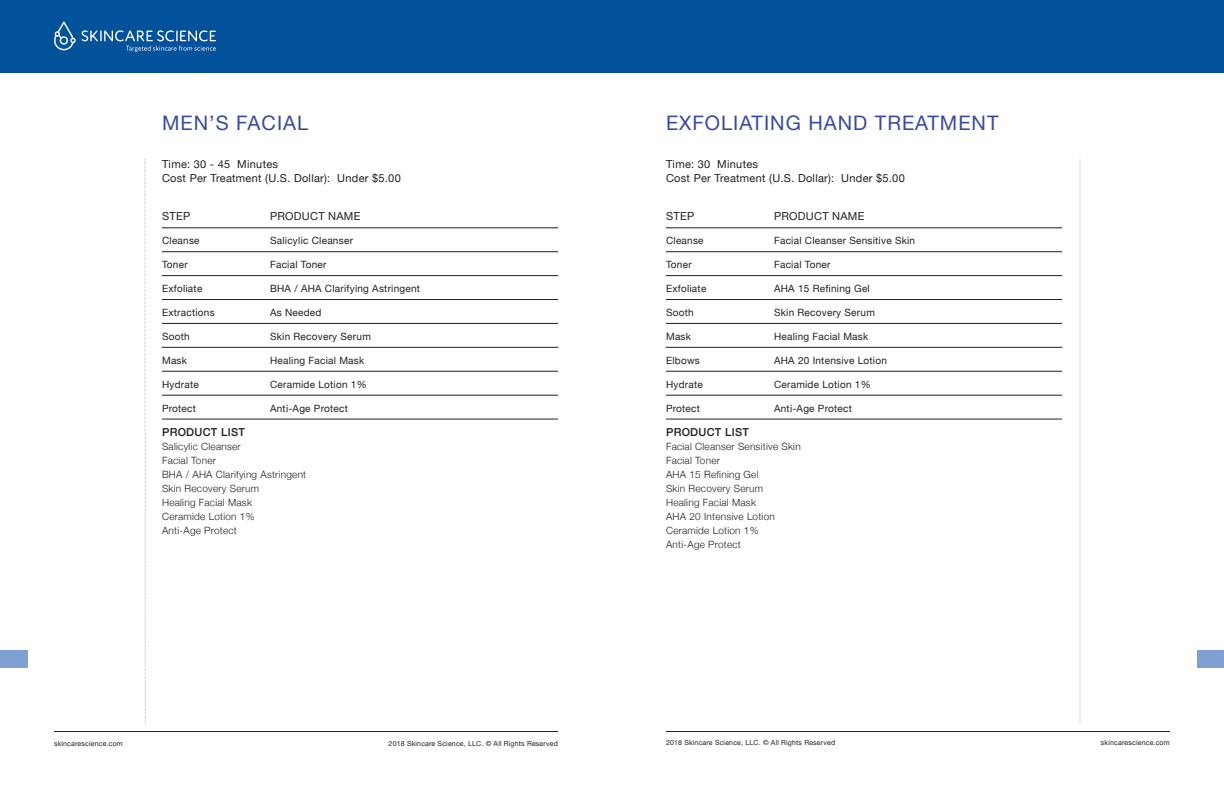
<style>
.page{position:relative;width:1224px;height:792px;background:#fff}
.page>*{position:absolute;margin:0;border:0;box-sizing:border-box;transform-origin:0 0}
.t1{font:20px "Helvetica Neue";letter-spacing:.05em;color:#364b9f}
.t2{font:11px/14px "Helvetica Neue";letter-spacing:.025em;color:#231f20}
.t3{font:500 11px "Helvetica Neue";letter-spacing:.025em;color:#231f20}
.t4{font:10px "Helvetica Neue";letter-spacing:.025em;color:#231f20}
.t5{font:300 10px/14px "Helvetica Neue";letter-spacing:.025em;color:#231f20}
.t6{font:7px "Helvetica Neue";letter-spacing:.025em;color:#231f20}
</style>
<div class="page">
<div style="left:0;top:0;width:621px;height:72px;background:#01519b"></div>
<hr style="left:54px;top:731px;width:504px;height:1px;background:#231f20">
<svg style="left:54px;top:21px;width:22px;height:29px"></svg>
<svg style="left:82px;top:30px;width:134px;height:22px"></svg>
<svg style="left:145px;top:159px;width:1px;height:567px"></svg>
<hr style="left:162px;top:227px;width:396px;height:1px;background:#231f20">
<hr style="left:162px;top:252px;width:396px;height:1px;background:#231f20">
<hr style="left:162px;top:275px;width:396px;height:1px;background:#231f20">
<hr style="left:162px;top:299px;width:396px;height:1px;background:#231f20">
<hr style="left:162px;top:323px;width:396px;height:1px;background:#231f20">
<hr style="left:162px;top:347px;width:396px;height:1px;background:#231f20">
<hr style="left:162px;top:371px;width:396px;height:1px;background:#231f20">
<hr style="left:162px;top:395px;width:396px;height:1px;background:#231f20">
<hr style="left:162px;top:419px;width:396px;height:1px;background:#231f20">
<div style="left:0;top:650px;width:27px;height:18px;background:#7fa0d2"></div>
<div style="left:603px;top:0;width:621px;height:72px;background:#01519b"></div>
<hr style="left:666px;top:731px;width:504px;height:1px;background:#231f20">
<svg style="left:1080px;top:158px;width:1px;height:566px"></svg>
<hr style="left:666px;top:227px;width:396px;height:1px;background:#231f20">
<hr style="left:666px;top:252px;width:396px;height:1px;background:#231f20">
<hr style="left:666px;top:275px;width:396px;height:1px;background:#231f20">
<hr style="left:666px;top:299px;width:396px;height:1px;background:#231f20">
<hr style="left:666px;top:323px;width:396px;height:1px;background:#231f20">
<hr style="left:666px;top:347px;width:396px;height:1px;background:#231f20">
<hr style="left:666px;top:371px;width:396px;height:1px;background:#231f20">
<hr style="left:666px;top:395px;width:396px;height:1px;background:#231f20">
<hr style="left:666px;top:419px;width:396px;height:1px;background:#231f20">
<div style="left:1197px;top:650px;width:27px;height:18px;background:#7fa0d2"></div>
<p class="t1" style="left:162px;top:108px;width:148px">MEN’S FACIAL</p>
<p class="t2" style="left:162px;top:158px;width:240px">Time: 30 - 45 Minutes<br>Cost Per Treatment (U.S. Dollar): Under $5.00</p>
<p class="t2" style="left:162px;top:210px;width:30px">STEP</p>
<p class="t2" style="left:270px;top:210px;width:92px">PRODUCT NAME</p>
<p class="t4" style="left:162px;top:233px;width:39px">Cleanse</p>
<p class="t4" style="left:270px;top:233px;width:84px">Salicylic Cleanser</p>
<p class="t4" style="left:162px;top:257px;width:27px">Toner</p>
<p class="t4" style="left:270px;top:257px;width:58px">Facial Toner</p>
<p class="t4" style="left:162px;top:281px;width:42px">Exfoliate</p>
<p class="t4" style="left:270px;top:281px;width:152px">BHA / AHA Clarifying Astringent</p>
<p class="t4" style="left:162px;top:305px;width:54px">Extractions</p>
<p class="t4" style="left:270px;top:305px;width:53px">As Needed</p>
<p class="t4" style="left:162px;top:329px;width:29px">Sooth</p>
<p class="t4" style="left:270px;top:329px;width:102px">Skin Recovery Serum</p>
<p class="t4" style="left:162px;top:353px;width:27px">Mask</p>
<p class="t4" style="left:270px;top:353px;width:96px">Healing Facial Mask</p>
<p class="t4" style="left:162px;top:377px;width:38px">Hydrate</p>
<p class="t4" style="left:270px;top:377px;width:98px">Ceramide Lotion 1%</p>
<p class="t4" style="left:162px;top:401px;width:35px">Protect</p>
<p class="t4" style="left:270px;top:401px;width:79px">Anti-Age Protect</p>
<p class="t3" style="left:162px;top:423px;width:84px">PRODUCT LIST</p>
<p class="t5" style="left:162px;top:439px;width:146px">Salicylic Cleanser<br>Facial Toner<br>BHA / AHA Clarifying Astringent<br>Skin Recovery Serum<br>Healing Facial Mask<br>Ceramide Lotion 1%<br>Anti-Age Protect</p>
<p class="t6" style="left:54px;top:738px;width:70px">skincarescience.com</p>
<p class="t6" style="left:389px;top:738px;width:171px">2018 Skincare Science, LLC. © All Rights Reserved</p>
<p class="t1" style="left:666px;top:108px;width:334px">EXFOLIATING HAND TREATMENT</p>
<p class="t2" style="left:666px;top:158px;width:240px">Time: 30 Minutes<br>Cost Per Treatment (U.S. Dollar): Under $5.00</p>
<p class="t2" style="left:666px;top:210px;width:30px">STEP</p>
<p class="t2" style="left:774px;top:210px;width:92px">PRODUCT NAME</p>
<p class="t4" style="left:666px;top:233px;width:39px">Cleanse</p>
<p class="t4" style="left:774px;top:233px;width:143px">Facial Cleanser Sensitive Skin</p>
<p class="t4" style="left:666px;top:257px;width:27px">Toner</p>
<p class="t4" style="left:774px;top:257px;width:58px">Facial Toner</p>
<p class="t4" style="left:666px;top:281px;width:42px">Exfoliate</p>
<p class="t4" style="left:774px;top:281px;width:97px">AHA 15 Refining Gel</p>
<p class="t4" style="left:666px;top:305px;width:29px">Sooth</p>
<p class="t4" style="left:774px;top:305px;width:102px">Skin Recovery Serum</p>
<p class="t4" style="left:666px;top:329px;width:27px">Mask</p>
<p class="t4" style="left:774px;top:329px;width:96px">Healing Facial Mask</p>
<p class="t4" style="left:666px;top:353px;width:35px">Elbows</p>
<p class="t4" style="left:774px;top:353px;width:114px">AHA 20 Intensive Lotion</p>
<p class="t4" style="left:666px;top:377px;width:38px">Hydrate</p>
<p class="t4" style="left:774px;top:377px;width:98px">Ceramide Lotion 1%</p>
<p class="t4" style="left:666px;top:401px;width:35px">Protect</p>
<p class="t4" style="left:774px;top:401px;width:79px">Anti-Age Protect</p>
<p class="t3" style="left:666px;top:423px;width:84px">PRODUCT LIST</p>
<p class="t5" style="left:666px;top:439px;width:136px">Facial Cleanser Sensitive Skin<br>Facial Toner<br>AHA 15 Refining Gel<br>Skin Recovery Serum<br>Healing Facial Mask<br>AHA 20 Intensive Lotion<br>Ceramide Lotion 1%<br>Anti-Age Protect</p>
<p class="t6" style="left:666px;top:737px;width:171px">2018 Skincare Science, LLC. © All Rights Reserved</p>
<p class="t6" style="left:1101px;top:737px;width:70px">skincarescience.com</p>
</div>
